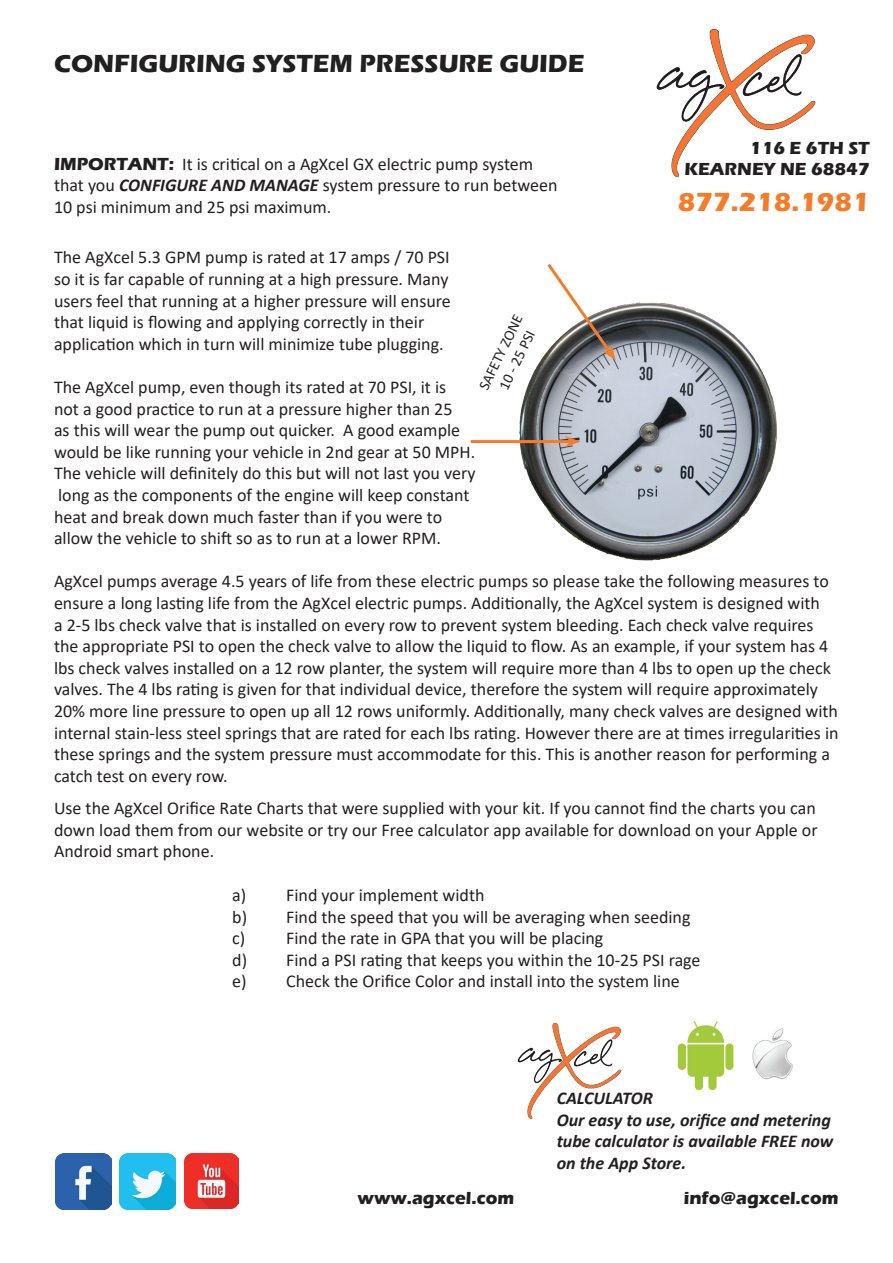
<style>
.page{position:relative;width:893px;height:1263px;background:#fff}
.page>*{position:absolute;margin:0;border:0;box-sizing:border-box;transform-origin:0 0}
.t1{font:700 27px "Eras ITC";color:#f47d2a}
.t2{font:700 25.5px "Eras ITC";color:#231f20}
.t3{font:18px/21.6px "Calibri";color:#231f20}
.t4{font:italic 700 18px/21.6px "Calibri";color:#231f20}
.t5{font:700 18px/21.6px "Eras ITC";color:#231f20;text-align:right}
.t6{font:15px/18px "Calibri";color:#231f20;text-align:center}
.s1{font-family:"Eras ITC";font-weight:700}
.s2{font-weight:700;font-style:italic}
</style>
<div class="page">
<img style="left:470px;top:302px;width:307px;height:259px">
<img style="left:56px;top:1154px;width:56px;height:56px">
<img style="left:120px;top:1154px;width:56px;height:56px">
<img style="left:184px;top:1154px;width:55px;height:54px">
<hr style="left:471px;top:440px;width:99px;height:3px;background:#f47d2a">
<svg style="left:564px;top:436px;width:16px;height:11px"></svg>
<svg style="left:544px;top:264px;width:72px;height:97px"></svg>
<img style="left:677px;top:1021px;width:116px;height:69px">
<img style="left:517px;top:1023px;width:105px;height:97px">
<h2 class="t2" style="left:54px;top:49px;width:532px">CONFIGURING SYSTEM PRESSURE GUIDE</h2>
<p class="t5" style="left:684px;top:137px;width:187px">116 E 6TH ST<br>KEARNEY NE 68847</p>
<h1 class="t1" style="left:678px;top:187px;width:193px">877.218.1981</h1>
<p class="t3" style="left:54px;top:152px;width:505px"><span class="s1">IMPORTANT:</span> It is critical on a AgXcel GX electric pump system that you <span class="s2">CONFIGURE AND MANAGE</span> system pressure to run between<br>10 psi minimum and 25 psi maximum.</p>
<p class="t3" style="left:54px;top:246px;width:398px">The AgXcel 5.3 GPM pump is rated at 17 amps / 70 PSI so it is far capable of running at a high pressure. Many users feel that running at a higher pressure will ensure that liquid is flowing and applying correctly in their application which in turn will minimize tube plugging.</p>
<p class="t3" style="left:54px;top:376px;width:423px">The AgXcel pump, even though its rated at 70 PSI, it is not a good practice to run at a pressure higher than 25<br>as this will wear the pump out quicker. A good example would be like running your vehicle in 2nd gear at 50 MPH.<br>The vehicle will definitely do this but will not last you very long as the components of the engine will keep constant heat and break down much faster than if you were to allow the vehicle to shift so as to run at a lower RPM.</p>
<p class="t3" style="left:54px;top:570px;width:786px">AgXcel pumps average 4.5 years of life from these electric pumps so please take the following measures to ensure a long lasting life from the AgXcel electric pumps. Additionally, the AgXcel system is designed with<br>a 2-5 lbs check valve that is installed on every row to prevent system bleeding. Each check valve requires the appropriate PSI to open the check valve to allow the liquid to flow. As an example, if your system has 4 lbs check valves installed on a 12 row planter, the system will require more than 4 lbs to open up the check valves. The 4 lbs rating is given for that individual device, therefore the system will require approximately 20% more line pressure to open up all 12 rows uniformly. Additionally, many check valves are designed with internal stain-less steel springs that are rated for each lbs rating. However there are at times irregularities in these springs and the system pressure must accommodate for this. This is another reason for performing a catch test on every row.</p>
<p class="t3" style="left:54px;top:797px;width:765px;text-align:justify">Use the AgXcel Orifice Rate Charts that were supplied with your kit. If you cannot find the charts you can down load them from our website or try our Free calculator app available for download on your Apple or Android smart phone.</p>
<p class="t3" style="left:232px;top:884px;width:470px">a) Find your implement width<br>b) Find the speed that you will be averaging when seeding c) Find the rate in GPA that you will be placing<br>d) Find a PSI rating that keeps you within the 10-25 PSI rage e) Check the Orifice Color and install into the system line</p>
<p class="t6" style="left:474px;top:385px;width:83px;rotate:-64deg">SAFETY ZONE<br>10 - 25 PSI</p>
<p class="t4" style="left:557px;top:1087px;width:278px">CALCULATOR<br>Our easy to use, orifice and metering tube calculator is available FREE now on the App Store.</p>
<p class="t5" style="left:358px;top:1187px;width:158px">www.agxcel.com</p>
<p class="t5" style="left:684px;top:1187px;width:156px">info@agxcel.com</p>
</div>
